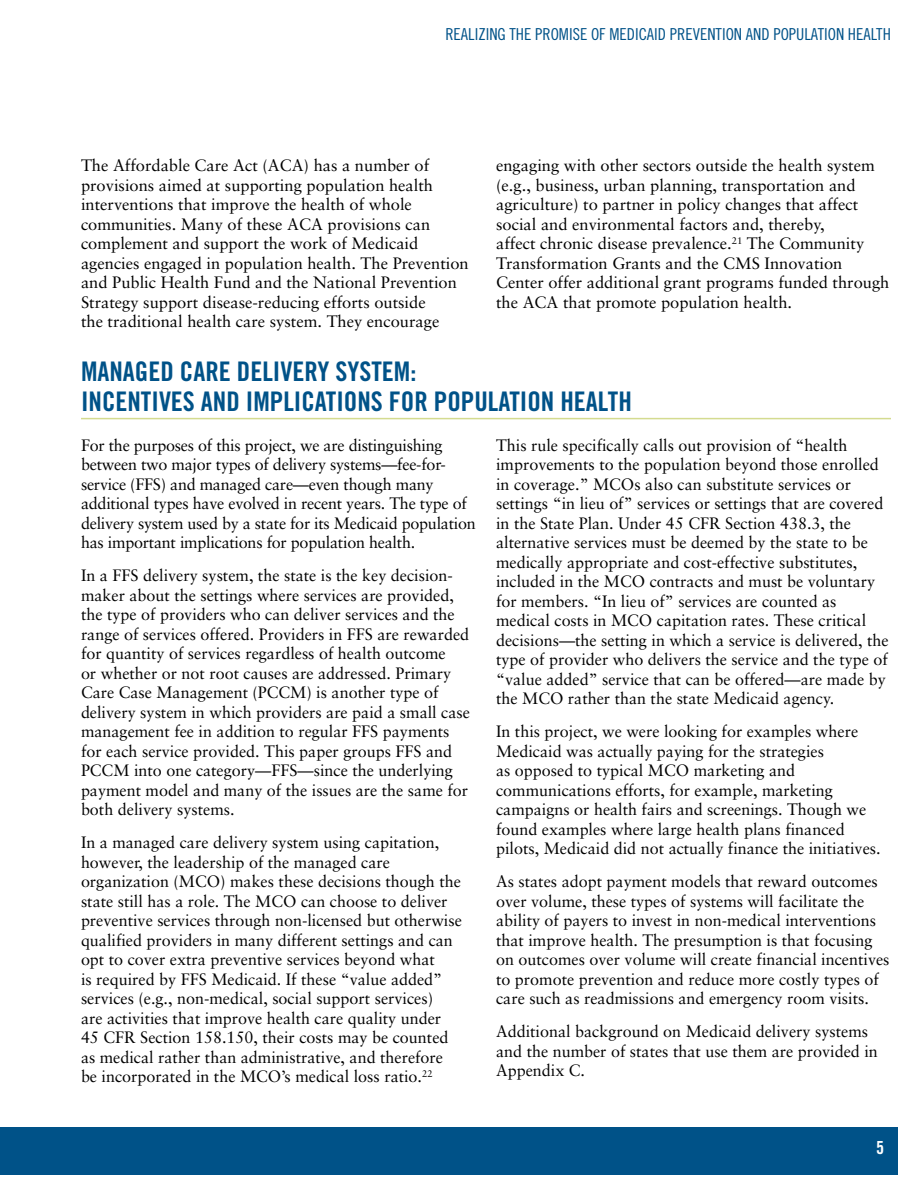
<style>
.page{position:relative;width:918px;height:1188px;background:#fff}
.page>*{position:absolute;margin:0;border:0;box-sizing:border-box;transform-origin:0 0}
.t1{font:27px/30px "Trade Gothic Bold Cond Twenty";color:#005288}
.t2{font:18px "Trade Gothic Bold Cond Twenty";color:#fff}
.t3{font:16.5px/19.5px "Sabon";color:#000}
.t4{font:16.5px "Trade Gothic Cond Eighteen";color:#005288}
</style>
<div class="page">
<div style="left:0;top:1127px;width:898px;height:47px;background:#005288"></div>
<hr style="left:81px;top:418px;width:810px;height:1px;background:#d4db90">
<p class="t4" style="left:445px;top:24px;width:447px">REALIZING THE PROMISE OF MEDICAID PREVENTION AND POPULATION HEALTH</p>
<p class="t3" style="left:81px;top:156px;width:389px">The Affordable Care Act (ACA) has a number of provisions aimed at supporting population health interventions that improve the health of whole communities. Many of these ACA provisions can complement and support the work of Medicaid agencies engaged in population health. The Prevention and Public Health Fund and the National Prevention Strategy support disease-reducing efforts outside<br>the traditional health care system. They encourage</p>
<p class="t3" style="left:496px;top:156px;width:395px">engaging with other sectors outside the health system (e.g., business, urban planning, transportation and agriculture) to partner in policy changes that affect social and environmental factors and, thereby,<br>affect chronic disease prevalence.<sup>21</sup> The Community Transformation Grants and the CMS Innovation Center offer additional grant programs funded through the ACA that promote population health.</p>
<h1 class="t1" style="left:81px;top:356px;width:552px">MANAGED CARE DELIVERY SYSTEM:<br>INCENTIVES AND IMPLICATIONS FOR POPULATION HEALTH</h1>
<p class="t3" style="left:81px;top:435px;width:396px">For the purposes of this project, we are distinguishing between two major types of delivery systems—fee-for&shy;service (FFS) and managed care—even though many additional types have evolved in recent years. The type of delivery system used by a state for its Medicaid population has important implications for population health.</p>
<p class="t3" style="left:81px;top:566px;width:391px">In a FFS delivery system, the state is the key decision&shy;maker about the settings where services are provided, the type of providers who can deliver services and the range of services offered. Providers in FFS are rewarded for quantity of services regardless of health outcome<br>or whether or not root causes are addressed. Primary Care Case Management (PCCM) is another type of delivery system in which providers are paid a small case management fee in addition to regular FFS payments for each service provided. This paper groups FFS and PCCM into one category—FFS—since the underlying payment model and many of the issues are the same for both delivery systems.</p>
<p class="t3" style="left:81px;top:833px;width:382px">In a managed care delivery system using capitation, however, the leadership of the managed care organization (MCO) makes these decisions though the state still has a role. The MCO can choose to deliver preventive services through non-licensed but otherwise qualified providers in many different settings and can opt to cover extra preventive services beyond what<br>is required by FFS Medicaid. If these “value added” services (e.g., non-medical, social support services)<br>are activities that improve health care quality under 45 CFR Section 158.150, their costs may be counted as medical rather than administrative, and therefore be incorporated in the MCO’s medical loss ratio.<sup>22</sup></p>
<p class="t3" style="left:496px;top:435px;width:394px">This rule specifically calls out provision of “health improvements to the population beyond those enrolled in coverage.” MCOs also can substitute services or settings “in lieu of” services or settings that are covered in the State Plan. Under 45 CFR Section 438.3, the alternative services must be deemed by the state to be medically appropriate and cost-effective substitutes, included in the MCO contracts and must be voluntary for members. “In lieu of” services are counted as medical costs in MCO capitation rates. These critical decisions—the setting in which a service is delivered, the type of provider who delivers the service and the type of “value added” service that can be offered—are made by the MCO rather than the state Medicaid agency.</p>
<p class="t3" style="left:496px;top:722px;width:386px">In this project, we were looking for examples where Medicaid was actually paying for the strategies<br>as opposed to typical MCO marketing and communications efforts, for example, marketing campaigns or health fairs and screenings. Though we found examples where large health plans financed pilots, Medicaid did not actually finance the initiatives.</p>
<p class="t3" style="left:496px;top:872px;width:395px">As states adopt payment models that reward outcomes over volume, these types of systems will facilitate the ability of payers to invest in non-medical interventions that improve health. The presumption is that focusing on outcomes over volume will create financial incentives to promote prevention and reduce more costly types of care such as readmissions and emergency room visits.</p>
<p class="t3" style="left:496px;top:1022px;width:383px">Additional background on Medicaid delivery systems and the number of states that use them are provided in<br>Appendix C.</p>
<p class="t2" style="left:876px;top:1137px;width:9px">5</p>
</div>
